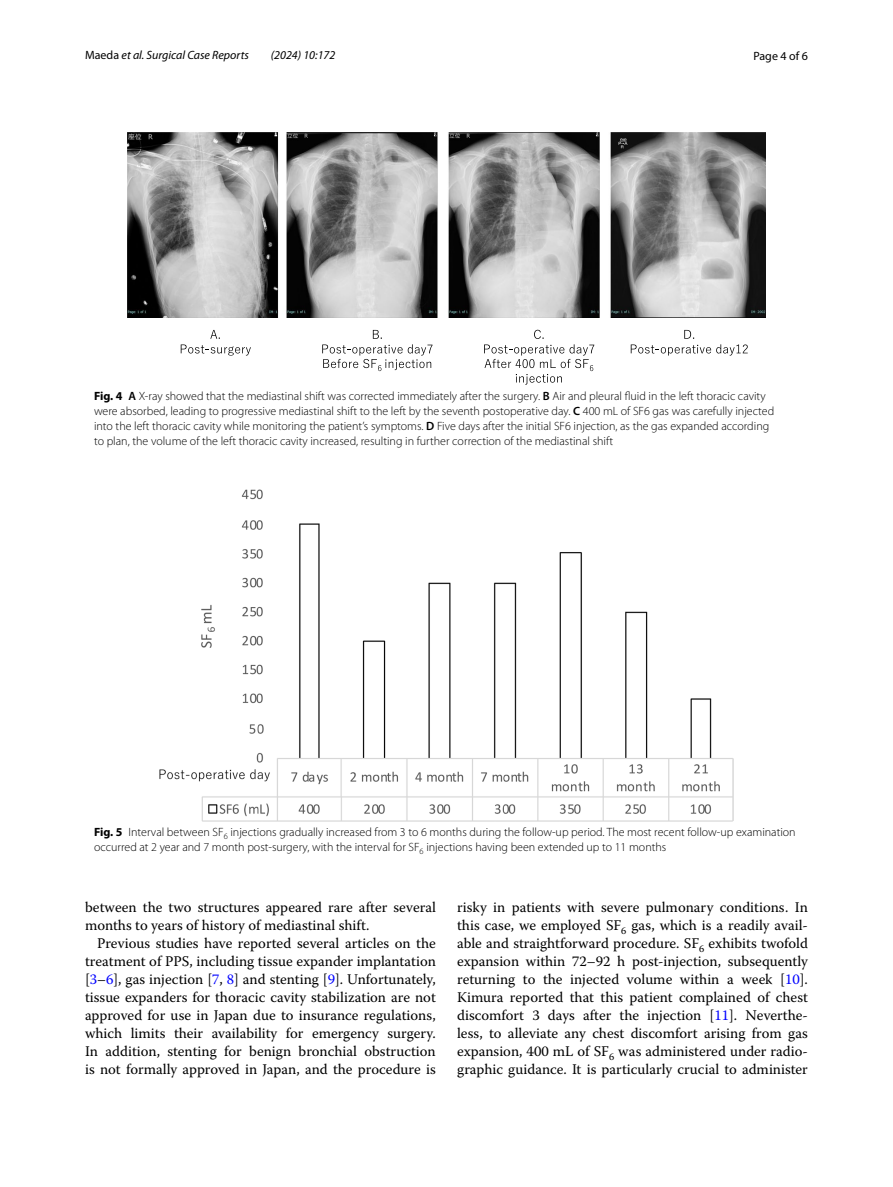
<style>
.page{position:relative;width:893px;height:1187px;background:#fff}
.page>*{position:absolute;margin:0;border:0;box-sizing:border-box;transform-origin:0 0}
.t1{font:14.7px/18px "Warnock Pro";color:#000;text-align:justify}
.t2{font:300 12px/15px "Myriad Pro";color:#000}
.t3{font:italic 12px "Myriad Pro";color:#000}
.t4{font:12px "Myriad Pro";color:#000}
.s1{font-style:normal}
.s2{font-weight:700}
.s3{font-weight:600}
.s4{color:#00f}
</style>
<div class="page">
<img style="left:127px;top:133px;width:638px;height:184px">
<svg style="left:322px;top:330px;width:110px;height:41px"></svg>
<svg style="left:631px;top:330px;width:117px;height:25px"></svg>
<svg style="left:484px;top:330px;width:110px;height:54px"></svg>
<svg style="left:181px;top:330px;width:70px;height:25px"></svg>
<img style="left:159px;top:489px;width:574px;height:332px">
<p class="t3" style="left:85px;top:48px;width:165px"><span class="s1">Maeda</span> et al. Surgical Case Reports</p>
<p class="t3" style="left:271px;top:48px;width:66px">(2024) 10:172</p>
<p class="t4" style="left:753px;top:48px;width:56px">Page 4 of 6</p>
<p class="t2" style="left:94px;top:388px;width:682px"><span class="s2">Fig. 4</span> <span class="s3">A</span> X-ray showed that the mediastinal shift was corrected immediately after the surgery. <span class="s3">B</span> Air and pleural fluid in the left thoracic cavity were absorbed, leading to progressive mediastinal shift to the left by the seventh postoperative day. <span class="s3">C</span> 400 mL of SF6 gas was carefully injected into the left thoracic cavity while monitoring the patient’s symptoms. <span class="s3">D</span> Five days after the initial SF6 injection, as the gas expanded according to plan, the volume of the left thoracic cavity increased, resulting in further correction of the mediastinal shift</p>
<p class="t2" style="left:94px;top:824px;width:703px"><span class="s2">Fig. 5</span> Interval between -SF<sub>6</sub> injections gradually increased from 3 to 6 months during the follow-up period. The most recent follow-up examination occurred at 2 year and 7 month post-surgery, with the interval for -SF<sub>6</sub> injections having been extended up to 11 months</p>
<p class="t1" style="left:85px;top:897px;width:352px">between the two structures appeared rare after several months to years of history of mediastinal shift.</p>
<p class="t1" style="left:85px;top:933px;width:352px;text-indent:12px">Previous studies have reported several articles on the treatment of PPS, including tissue expander implantation [<span class="s4">3</span>–<span class="s4">6</span>], gas injection [<span class="s4">7</span>, <span class="s4">8</span>] and stenting [<span class="s4">9</span>]. Unfortunately, tissue expanders for thoracic cavity stabilization are not approved for use in Japan due to insurance regulations, which limits their availability for emergency surgery.<br>In addition, stenting for benign bronchial obstruction is not formally approved in Japan, and the procedure is</p>
<p class="t1" style="left:457px;top:897px;width:352px">risky in patients with severe pulmonary conditions. In this case, we employed SF<sub>6</sub> gas, which is a readily avail&shy;able and straightforward procedure. SF<sub>6</sub> exhibits twofold expansion within 72–92 h post-injection, subsequently returning to the injected volume within a week [<span class="s4">10</span>].<br>Kimura reported that this patient complained of chest discomfort 3 days after the injection [<span class="s4">11</span>]. Neverthe&shy;less, to alleviate any chest discomfort arising from gas expansion, 400 mL of SF<sub>6</sub> was administered under radio&shy;graphic guidance. It is particularly crucial to administer</p>
</div>
